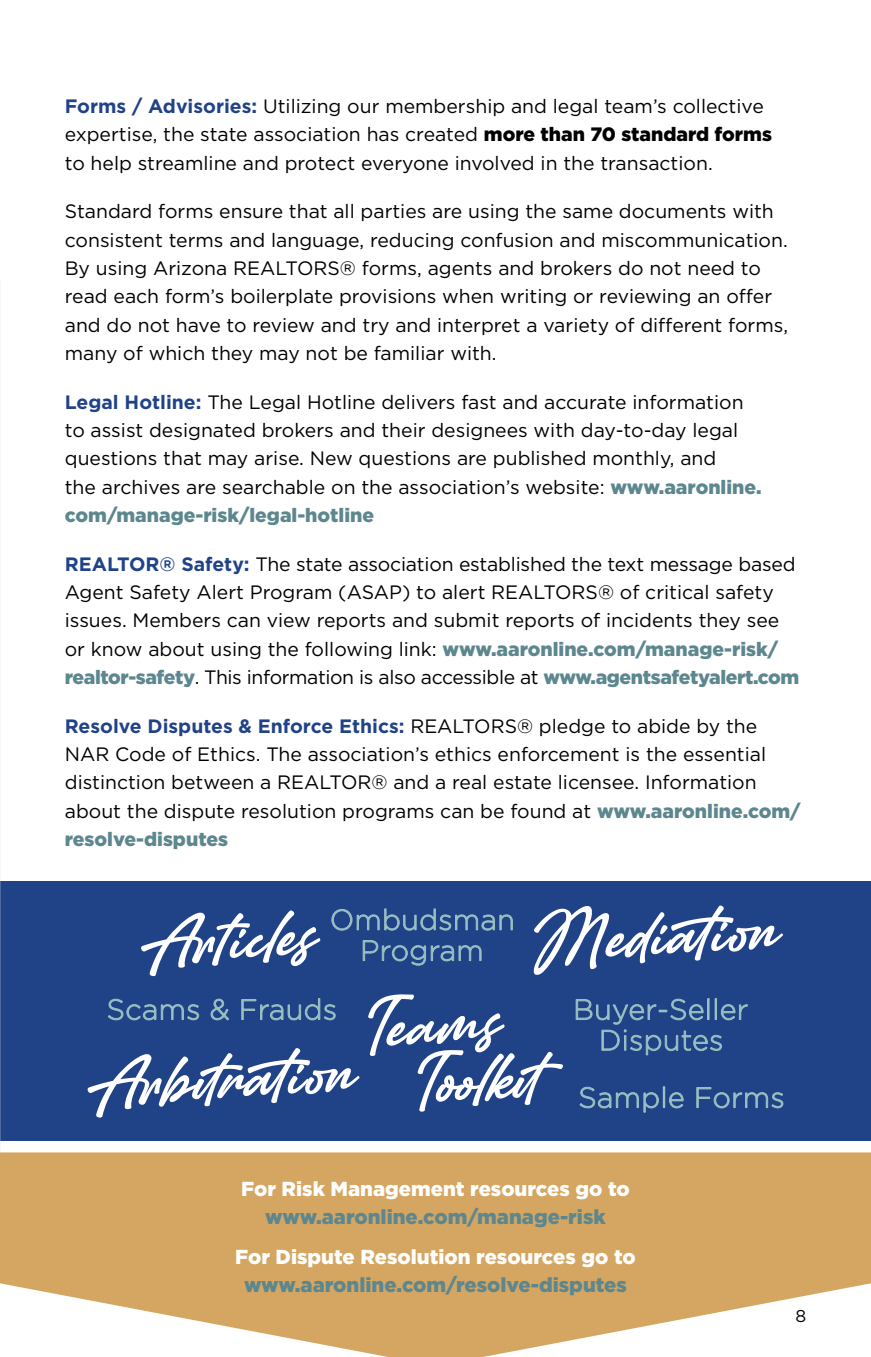
<style>
.page{position:relative;width:871px;height:1357px;background:#fff}
.page>*{position:absolute;margin:0;border:0;box-sizing:border-box;transform-origin:0 0}
.t1{font:900 20.25px "Gotham";color:#fff}
.t2{font:900 20.25px "Gotham";color:#5d878e}
.t3{font:19.35px/28.3px "Gotham";color:#000}
.t4{font:17.1px "Gotham";color:#000}
.s1{font-weight:700;color:#204287}
.s2{font-weight:900}
.s3{font-weight:900;color:#5d878e}
</style>
<div class="page">
<div style="left:0;top:881px;width:871px;height:260px;background:#204287"></div>
<svg style="left:108px;top:998px;width:92px;height:23px"></svg>
<svg style="left:210px;top:998px;width:19px;height:23px"></svg>
<svg style="left:241px;top:998px;width:95px;height:23px"></svg>
<svg style="left:575px;top:998px;width:173px;height:58px"></svg>
<svg style="left:579px;top:1086px;width:80px;height:27px"></svg>
<div style="left:663px;top:1086px;width:2px;height:22px;border:1px solid #99bfc2"></div>
<svg style="left:669px;top:1092px;width:15px;height:17px"></svg>
<svg style="left:696px;top:1087px;width:87px;height:22px"></svg>
<svg style="left:331px;top:908px;width:182px;height:23px"></svg>
<svg style="left:362px;top:940px;width:120px;height:26px"></svg>
<svg style="left:141px;top:910px;width:179px;height:66px"></svg>
<svg style="left:533px;top:905px;width:250px;height:70px"></svg>
<svg style="left:88px;top:1048px;width:271px;height:69px"></svg>
<svg style="left:368px;top:994px;width:195px;height:117px"></svg>
<svg style="left:0;top:881px;width:1px;height:179px"></svg>
<svg style="left:0;top:1060px;width:1px;height:81px"></svg>
<svg style="left:0;top:1152px;width:871px;height:205px;fill:#d5a662"></svg>
<p class="t3" style="left:65px;top:92px;width:708px"><span class="s1">Forms / Advisories:</span> Utilizing our membership and legal team’s collective expertise, the state association has created <span class="s2">more than 70 standard forms </span>to help streamline and protect everyone involved in the transaction.</p>
<p class="t3" style="left:65px;top:197px;width:725px">Standard forms ensure that all parties are using the same documents with consistent terms and language, reducing confusion and miscommunication.<br>By using Arizona REALTORS® forms, agents and brokers do not need to read each form’s boilerplate provisions when writing or reviewing an offer and do not have to review and try and interpret a variety of different forms, many of which they may not be familiar with.</p>
<p class="t3" style="left:65px;top:387px;width:698px"><span class="s1">Legal Hotline:</span> The Legal Hotline delivers fast and accurate information to assist designated brokers and their designees with day-to-day legal questions that may arise. New questions are published monthly, and<br>the archives are searchable on the association’s website: <span class="s3">www.aaronline. com/manage-risk/legal-hotline</span></p>
<p class="t3" style="left:65px;top:549px;width:736px"><span class="s1">REALTOR® Safety:</span> The state association established the text message based Agent Safety Alert Program (ASAP) to alert REALTORS® of critical safety issues. Members can view reports and submit reports of incidents they see or know about using the following link: <span class="s3">www.aaronline.com/manage-risk/ realtor-safety</span>. This information is also accessible at <span class="s3">www.agentsafetyalert.com</span></p>
<p class="t3" style="left:65px;top:711px;width:737px"><span class="s1">Resolve Disputes &amp; Enforce Ethics:</span> REALTORS® pledge to abide by the NAR Code of Ethics. The association’s ethics enforcement is the essential distinction between a REALTOR® and a real estate licensee. Information about the dispute resolution programs can be found at <span class="s3">www.aaronline.com/ resolve-disputes</span></p>
<p class="t1" style="left:241px;top:1177px;width:390px">For Risk Management resources go to</p>
<p class="t2" style="left:265px;top:1205px;width:342px">www.aaronline.com/manage-risk</p>
<p class="t1" style="left:235px;top:1245px;width:402px">For Dispute Resolution resources go to</p>
<p class="t2" style="left:244px;top:1273px;width:384px">www.aaronline.com/resolve-disputes</p>
<p class="t4" style="left:795px;top:1304px;width:12px">8</p>
</div>
